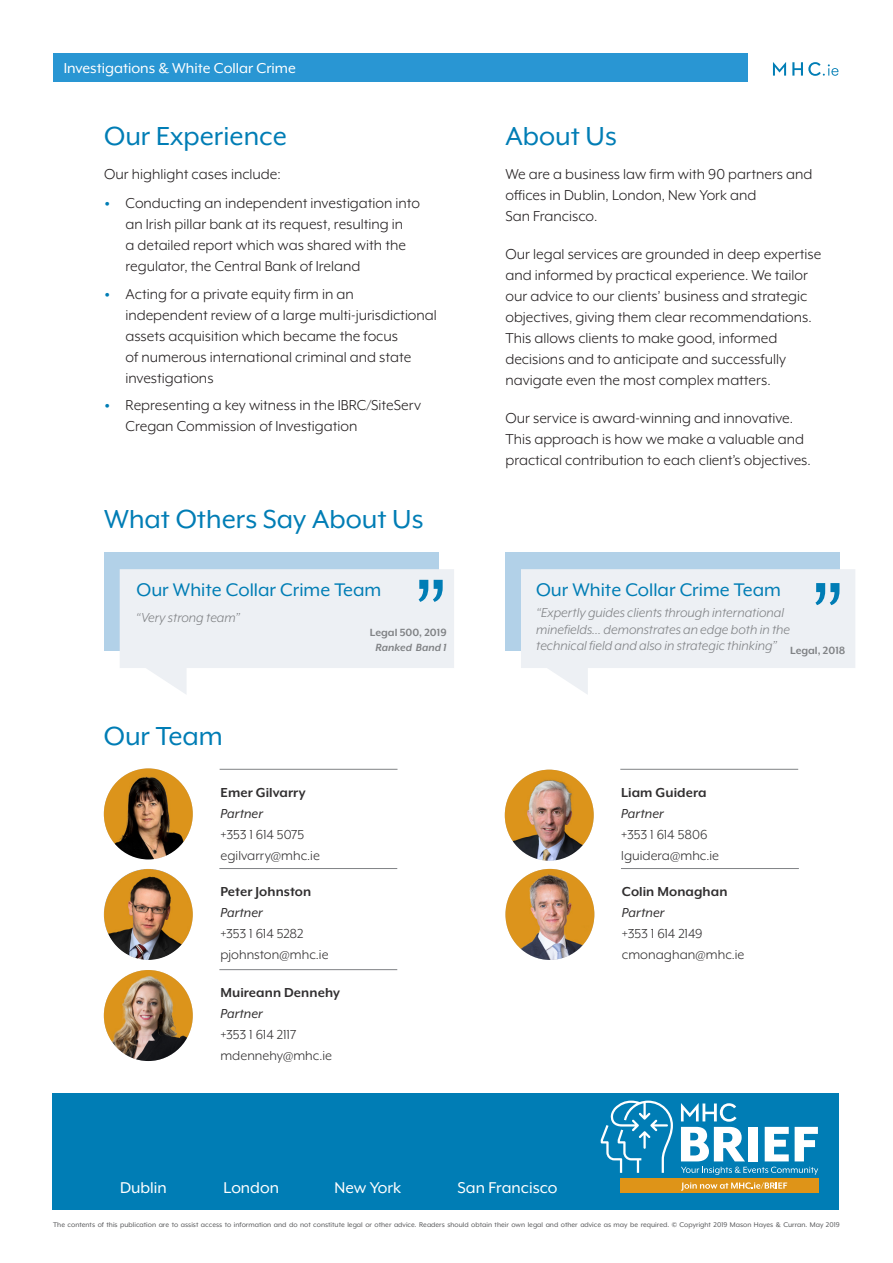
<style>
.page{position:relative;width:893px;height:1263px;background:#fff}
.page>*{position:absolute;margin:0;border:0;box-sizing:border-box;transform-origin:0 0}
.MHC_Sub_Head{font:30px "Mr Eaves XL Mod OT";color:#007db5}
.MHC_Quote_Title{font:21px "Mr Eaves XL Mod OT";color:#007db5}
.MHC_Footer_Cities{font:18px "Mr Eaves XL Mod OT";color:#fff}
.MHC_Body{font:16.5px/21px "Mr Eaves XL Mod OT";color:#231f20}
.MHC_Header_Title{font:16.5px "Mr Eaves XL Mod OT";color:#fff}
.MHC_Quote_Text{font:italic 15px/16.5px "Mr Eaves XL Mod OT";color:#808285}
.MHC_Partner_Text{font:15px "Mr Eaves XL Mod OT";color:#312f30}
.MHC_Partner_Text-2{font:700 15px "Mr Eaves XL Mod OT";letter-spacing:.005em;color:#312f30}
.MHC_Partner_Text-3{font:italic 15px "Mr Eaves XL Mod OT";letter-spacing:.005em;color:#312f30}
.MHC_Quote_Reference{font:700 12px "Mr Eaves XL Mod OT";color:#808285}
.MHC_Quote_Reference-2{font:italic 700 12px "Mr Eaves XL Mod OT";color:#808285}
.MHC_Disclaimer{font:7.8px "Mr Eaves XL Mod OT";color:#57585a}
.s1{font-size:28.5px;color:#007db5}
</style>
<div class="page">
<div style="left:53px;top:53px;width:694px;height:29px;background:#2996d3"></div>
<svg style="left:773px;top:62px;width:65px;height:14px"></svg>
<img style="left:505px;top:770px;width:89px;height:91px">
<hr style="left:620px;top:769px;width:178px;height:1px;background:#808285">
<img style="left:104px;top:869px;width:89px;height:91px">
<hr style="left:219px;top:868px;width:178px;height:1px;background:#808285">
<img style="left:104px;top:970px;width:89px;height:91px">
<hr style="left:219px;top:969px;width:178px;height:1px;background:#808285">
<img style="left:505px;top:869px;width:89px;height:91px">
<hr style="left:621px;top:868px;width:178px;height:1px;background:#808285">
<div style="left:505px;top:553px;width:334px;height:98px;background:#b2d1e8"></div>
<svg style="left:521px;top:569px;width:334px;height:125px"></svg>
<div style="left:104px;top:553px;width:334px;height:98px;background:#b2d1e8"></div>
<svg style="left:120px;top:569px;width:334px;height:125px"></svg>
<hr style="left:220px;top:769px;width:177px;height:1px;background:#808285">
<img style="left:104px;top:768px;width:89px;height:91px">
<div style="left:53px;top:1094px;width:786px;height:116px;background:#007db5"></div>
<svg style="left:601px;top:1100px;width:72px;height:73px"></svg>
<svg style="left:681px;top:1103px;width:137px;height:72px"></svg>
<div style="left:620px;top:1179px;width:198px;height:14px;background:#de9418"></div>
<svg style="left:681px;top:1182px;width:106px;height:8px"></svg>
<p class="MHC_Header_Title" style="left:64px;top:60px;width:234px">Investigations &amp; White Collar Crime</p>
<p class="MHC_Sub_Head" style="left:104px;top:121px;width:184px">Our Experience</p>
<p class="MHC_Body" style="left:104px;top:163px;width:178px">Our highlight cases include:</p>
<p class="MHC_Body" style="left:125px;top:193px;width:296px;text-indent:-21px"><span class="s1">•</span> Conducting an independent investigation into an Irish pillar bank at its request, resulting in<br>a detailed report which was shared with the regulator, the Central Bank of Ireland</p>
<p class="MHC_Body" style="left:125px;top:283px;width:313px;text-indent:-21px"><span class="s1">•</span> Acting for a private equity firm in an independent review of a large multi-jurisdictional assets acquisition which became the focus<br>of numerous international criminal and state investigations</p>
<p class="MHC_Body" style="left:125px;top:395px;width:297px;text-indent:-21px"><span class="s1">•</span> Representing a key witness in the IBRC/SiteServ<br>Cregan Commission of Investigation</p>
<p class="MHC_Sub_Head" style="left:104px;top:504px;width:321px">What Others Say About Us</p>
<p class="MHC_Quote_Title" style="left:137px;top:579px;width:246px">Our White Collar Crime Team</p>
<p class="MHC_Quote_Text" style="left:136px;top:609px;width:106px">“Very strong team”</p>
<p class="MHC_Sub_Head" style="left:104px;top:721px;width:121px">Our Team</p>
<p class="MHC_Partner_Text-2" style="left:221px;top:785px;width:86px">Emer Gilvarry</p>
<p class="MHC_Partner_Text-3" style="left:221px;top:806px;width:44px">Partner</p>
<p class="MHC_Partner_Text" style="left:221px;top:827px;width:85px">+353 1 614 5075</p>
<p class="MHC_Partner_Text" style="left:221px;top:848px;width:101px">egilvarry@mhc.ie</p>
<p class="MHC_Partner_Text-2" style="left:220px;top:884px;width:92px">Peter Johnston</p>
<p class="MHC_Partner_Text-3" style="left:220px;top:905px;width:44px">Partner</p>
<p class="MHC_Partner_Text" style="left:220px;top:926px;width:85px">+353 1 614 5282</p>
<p class="MHC_Partner_Text" style="left:220px;top:947px;width:110px">pjohnston@mhc.ie</p>
<p class="MHC_Partner_Text-2" style="left:220px;top:985px;width:121px">Muireann Dennehy</p>
<p class="MHC_Partner_Text-3" style="left:220px;top:1006px;width:44px">Partner</p>
<p class="MHC_Partner_Text" style="left:220px;top:1027px;width:77px">+353 1 614 2117</p>
<p class="MHC_Partner_Text" style="left:220px;top:1048px;width:113px">mdennehy@mhc.ie</p>
<p class="MHC_Quote_Reference" style="left:370px;top:626px;width:78px">Legal 500, 2019</p>
<p class="MHC_Quote_Reference-2" style="left:375px;top:641px;width:73px">Ranked Band 1</p>
<p class="MHC_Sub_Head" style="left:505px;top:121px;width:113px">About Us</p>
<p class="MHC_Body" style="left:505px;top:163px;width:309px">We are a business law firm with 90 partners and offices in Dublin, London, New York and<br>San Francisco.</p>
<p class="MHC_Body" style="left:505px;top:243px;width:317px">Our legal services are grounded in deep expertise and informed by practical experience. We tailor our advice to our clients’ business and strategic objectives, giving them clear recommendations.<br>This allows clients to make good, informed decisions and to anticipate and successfully navigate even the most complex matters.</p>
<p class="MHC_Body" style="left:505px;top:408px;width:307px">Our service is award-winning and innovative.<br>This approach is how we make a valuable and practical contribution to each client’s objectives.</p>
<p class="MHC_Quote_Title" style="left:536px;top:579px;width:246px">Our White Collar Crime Team</p>
<p class="MHC_Quote_Text" style="left:536px;top:604px;width:256px">“Expertly guides clients through international minefields... demonstrates an edge both in the technical field and also in strategic thinking”</p>
<p class="MHC_Quote_Reference" style="left:790px;top:644px;width:57px">Legal, 2018</p>
<p class="MHC_Partner_Text-2" style="left:621px;top:785px;width:87px">Liam Guidera</p>
<p class="MHC_Partner_Text-3" style="left:621px;top:806px;width:44px">Partner</p>
<p class="MHC_Partner_Text" style="left:621px;top:827px;width:88px">+353 1 614 5806</p>
<p class="MHC_Partner_Text" style="left:621px;top:848px;width:99px">lguidera@mhc.ie</p>
<p class="MHC_Partner_Text-2" style="left:622px;top:884px;width:107px">Colin Monaghan</p>
<p class="MHC_Partner_Text-3" style="left:622px;top:905px;width:44px">Partner</p>
<p class="MHC_Partner_Text" style="left:622px;top:926px;width:82px">+353 1 614 2149</p>
<p class="MHC_Partner_Text" style="left:622px;top:947px;width:124px">cmonaghan@mhc.ie</p>
<p class="MHC_Footer_Cities" style="left:120px;top:1178px;width:48px">Dublin</p>
<p class="MHC_Footer_Cities" style="left:224px;top:1178px;width:57px">London</p>
<p class="MHC_Footer_Cities" style="left:335px;top:1178px;width:68px">New York</p>
<p class="MHC_Footer_Cities" style="left:458px;top:1178px;width:101px">San Francisco</p>
<p class="MHC_Disclaimer" style="left:53px;top:1220px;width:788px">The contents of this publication are to assist access to information and do not constitute legal or other advice. Readers should obtain their own legal and other advice as may be required. © Copyright 2019 Mason Hayes &amp; Curran. May 2019</p>
</div>
